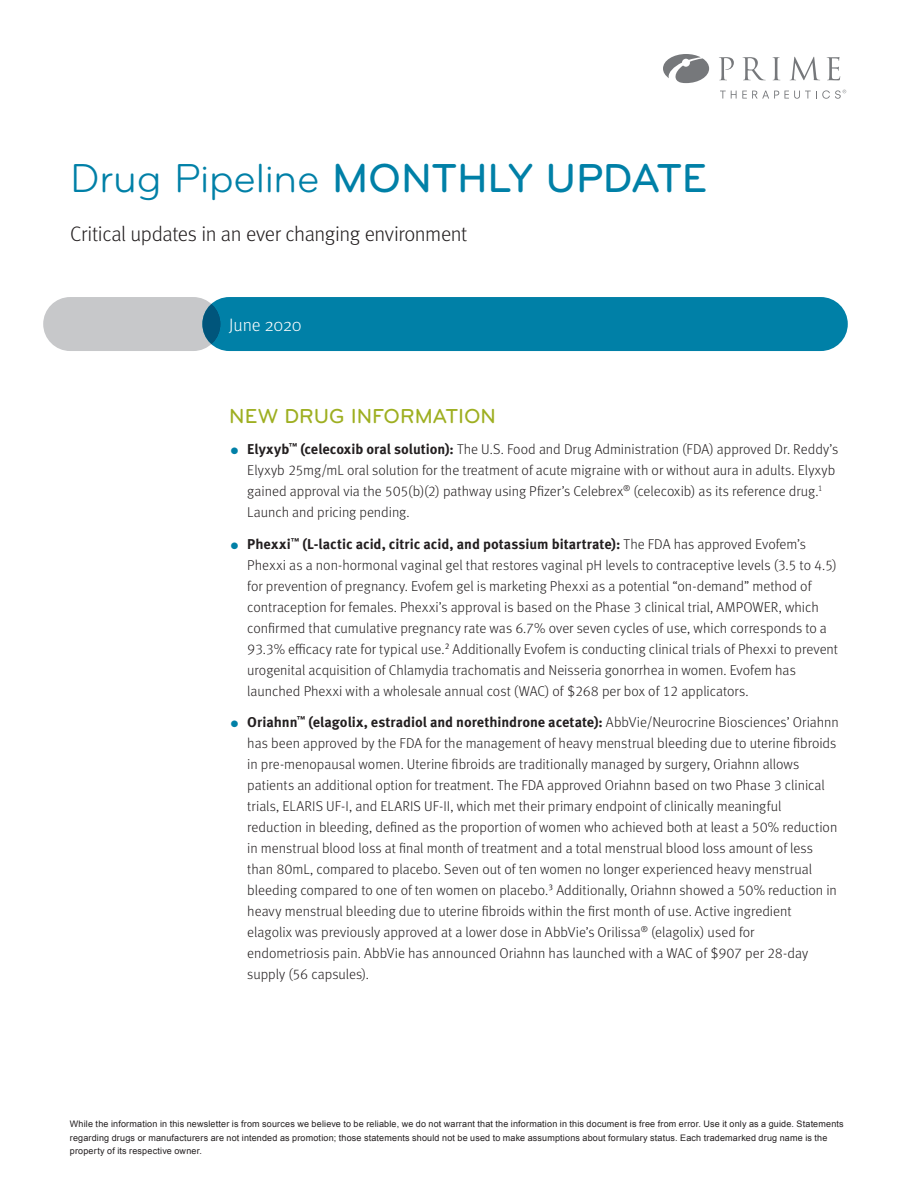
<style>
.page{position:relative;width:918px;height:1188px;background:#fff}
.page>*{position:absolute;margin:0;border:0;box-sizing:border-box;transform-origin:0 0}
.Headline{font:500 42px "Bryant Pro";letter-spacing:-.01em;color:#0080a7}
.Headline-2{font:300 21px "Meta OT";letter-spacing:-.02em;color:#231f20}
.Pipeline_Head{font:500 21px "Bryant Pro";color:#9eaf21}
.Intro_copy{font:300 18px "Meta OT";color:#fff}
.t1{font:300 14.25px/21px "Meta OT";color:#231f20}
.Reference{font:9px/13.5px "Arial";letter-spacing:.02em;color:#231f20}
.s1{font-weight:400}
.s2{font-weight:700;font-size:9px;color:#0080a7}
.s3{font-weight:700}
</style>
<div class="page">
<svg style="left:719px;top:57px;width:15px;height:23px"></svg>
<svg style="left:743px;top:57px;width:23px;height:23px"></svg>
<svg style="left:773px;top:57px;width:7px;height:23px"></svg>
<svg style="left:790px;top:57px;width:30px;height:23px"></svg>
<svg style="left:827px;top:57px;width:13px;height:23px"></svg>
<svg style="left:663px;top:54px;width:46px;height:29px"></svg>
<svg style="left:720px;top:90px;width:126px;height:9px"></svg>
<div style="left:202px;top:297px;width:646px;height:54px;background:#0080a7;border-radius:27px"></div>
<div style="left:43px;top:297px;width:177px;height:54px;background:#c7c8ca;border-radius:27px"></div>
<svg style="left:202px;top:298px;width:18px;height:52px"></svg>
<p class="Headline" style="left:70px;top:153px;width:639px"><span class="s1">Drug Pipeline</span> MONTHLY UPDATE</p>
<p class="Headline-2" style="left:70px;top:221px;width:399px">Critical updates in an ever changing environment</p>
<p class="Intro_copy" style="left:229px;top:314px;width:74px">June 2020</p>
<p class="Pipeline_Head" style="left:229px;top:403px;width:268px">NEW DRUG INFORMATION</p>
<p class="t1" style="left:247px;top:439px;width:592px;text-indent:-16px"><span class="s2">●</span> <span class="s3">Elyxyb</span><sup>™</sup> <span class="s3">(celecoxib oral solution):</span> The U.S. Food and Drug Administration (FDA) approved Dr. Reddy’s Elyxyb 25mg/mL oral solution for the treatment of acute migraine with or without aura in adults. Elyxyb gained approval via the 505(b)(2) pathway using Pfizer’s Celebrex<sup>®</sup> (celecoxib) as its reference drug.<sup>1<br></sup>Launch and pricing pending.</p>
<p class="t1" style="left:247px;top:533px;width:592px;text-indent:-16px"><span class="s2">●</span> <span class="s3">Phexxi</span><sup>™</sup> <span class="s3">(L-lactic acid, citric acid, and potassium bitartrate):</span> The FDA has approved Evofem’s Phexxi as a non-hormonal vaginal gel that restores vaginal pH levels to contraceptive levels (3.5 to 4.5) for prevention of pregnancy. Evofem gel is marketing Phexxi as a potential “on-demand” method of contraception for females. Phexxi’s approval is based on the Phase 3 clinical trial, AMPOWER, which confirmed that cumulative pregnancy rate was 6.7% over seven cycles of use, which corresponds to a 93.3% efficacy rate for typical use.<sup>2</sup> Additionally Evofem is conducting clinical trials of Phexxi to prevent urogenital acquisition of Chlamydia trachomatis and Neisseria gonorrhea in women. Evofem has launched Phexxi with a wholesale annual cost (WAC) of $268 per box of 12 applicators.</p>
<p class="t1" style="left:247px;top:712px;width:593px;text-indent:-16px"><span class="s2">●</span> <span class="s3">Oriahnn</span><sup>™</sup> <span class="s3">(elagolix, estradiol and norethindrone acetate):</span> AbbVie/Neurocrine Biosciences’ Oriahnn has been approved by the FDA for the management of heavy menstrual bleeding due to uterine fibroids in pre-menopausal women. Uterine fibroids are traditionally managed by surgery, Oriahnn allows patients an additional option for treatment. The FDA approved Oriahnn based on two Phase 3 clinical trials, ELARIS UF-I, and ELARIS UF-II, which met their primary endpoint of clinically meaningful reduction in bleeding, defined as the proportion of women who achieved both at least a 50% reduction in menstrual blood loss at final month of treatment and a total menstrual blood loss amount of less than 80mL, compared to placebo. Seven out of ten women no longer experienced heavy menstrual bleeding compared to one of ten women on placebo.<sup>3</sup> Additionally, Oriahnn showed a 50% reduction in heavy menstrual bleeding due to uterine fibroids within the first month of use. Active ingredient elagolix was previously approved at a lower dose in AbbVie’s Orilissa<sup>®</sup> (elagolix) used for endometriosis pain. AbbVie has announced Oriahnn has launched with a WAC of $907 per 28-day supply (56 capsules).</p>
<p class="Reference" style="left:70px;top:1117px;width:775px">While the information in this newsletter is from sources we believe to be reliable, we do not warrant that the information in this document is free from error. Use it only as a guide. Statements regarding drugs or manufacturers are not intended as promotion; those statements should not be used to make assumptions about formulary status. Each trademarked drug name is the property of its respective owner.</p>
</div>
